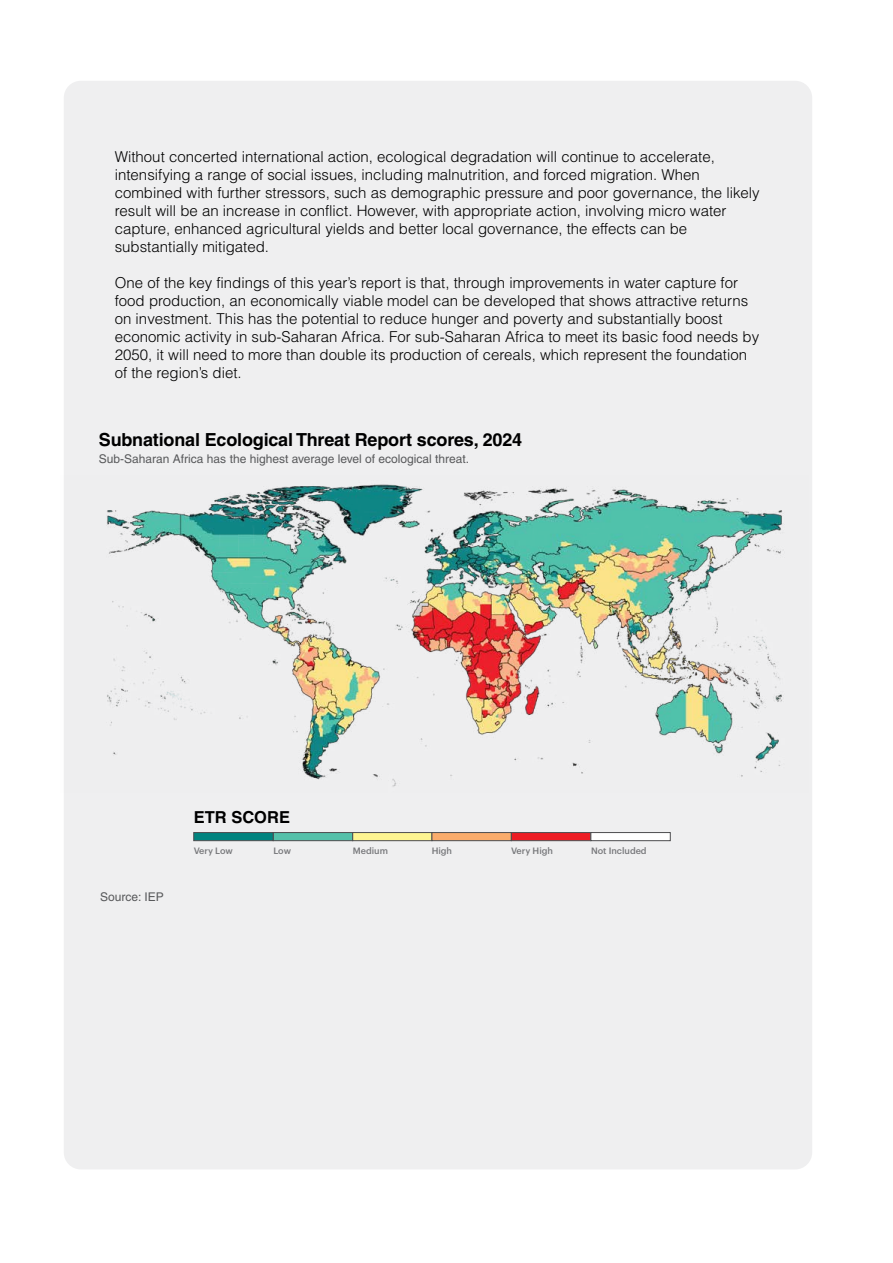
<style>
.page{position:relative;width:893px;height:1263px;background:#fff}
.page>*{position:absolute;margin:0;border:0;box-sizing:border-box;transform-origin:0 0}
.t1{font:700 18px "Helvetica LT Pro";letter-spacing:-.01em;color:#000}
.t2{font:700 16.5px "Helvetica LT Pro";color:#000}
.t3{font:300 15px/18px "Helvetica LT Pro";color:#000}
.t4{font:12px "Helvetica LT Pro";color:#58595b}
.t5{font:500 9px "Graphik";color:#77787b}
</style>
<div class="page">
<div style="left:64px;top:81px;width:748px;height:1088px;background:#efeff0;border-radius:17px"></div>
<img style="left:107px;top:484px;width:677px;height:303px">
<div style="left:352px;top:832px;width:80px;height:9px;background:#fdf491;border:1px solid #4d4d4f"></div>
<div style="left:432px;top:832px;width:80px;height:9px;background:#faac6c;border:1px solid #4d4d4f"></div>
<div style="left:273px;top:832px;width:80px;height:9px;background:#55c1aa;border:1px solid #4d4d4f"></div>
<div style="left:511px;top:832px;width:80px;height:9px;background:#ed1d24;border:1px solid #4d4d4f"></div>
<div style="left:591px;top:832px;width:79px;height:9px;background:#fff;border:1px solid #4d4d4f"></div>
<div style="left:193px;top:832px;width:80px;height:9px;background:#00847f;border:1px solid #4d4d4f"></div>
<p class="t3" style="left:115px;top:148px;width:646px">Without concerted international action, ecological degradation will continue to accelerate, intensifying a range of social issues, including malnutrition, and forced migration. When combined with further stressors, such as demographic pressure and poor governance, the likely result will be an increase in conflict. However, with appropriate action, involving micro water capture, enhanced agricultural yields and better local governance, the effects can be substantially mitigated.</p>
<p class="t3" style="left:115px;top:274px;width:646px">One of the key findings of this year’s report is that, through improvements in water capture for food production, an economically viable model can be developed that shows attractive returns on investment. This has the potential to reduce hunger and poverty and substantially boost economic activity in sub-Saharan Africa. For sub-Saharan Africa to meet its basic food needs by 2050, it will need to more than double its production of cereals, which represent the foundation of the region’s diet.</p>
<p class="t1" style="left:99px;top:428px;width:425px">Subnational Ecological Threat Report scores, 2024</p>
<p class="t4" style="left:99px;top:452px;width:372px">Sub-Saharan Africa has the highest average level of ecological threat.</p>
<p class="t2" style="left:194px;top:807px;width:98px">ETR SCORE</p>
<p class="t4" style="left:100px;top:890px;width:65px">Source: IEP</p>
<p class="t5" style="left:194px;top:843px;width:41px">Very Low</p>
<p class="t5" style="left:273px;top:843px;width:19px">Low</p>
<p class="t5" style="left:353px;top:843px;width:37px">Medium</p>
<p class="t5" style="left:432px;top:843px;width:22px">High</p>
<p class="t5" style="left:511px;top:843px;width:43px">Very High</p>
<p class="t5" style="left:591px;top:843px;width:57px">Not Included</p>
</div>
